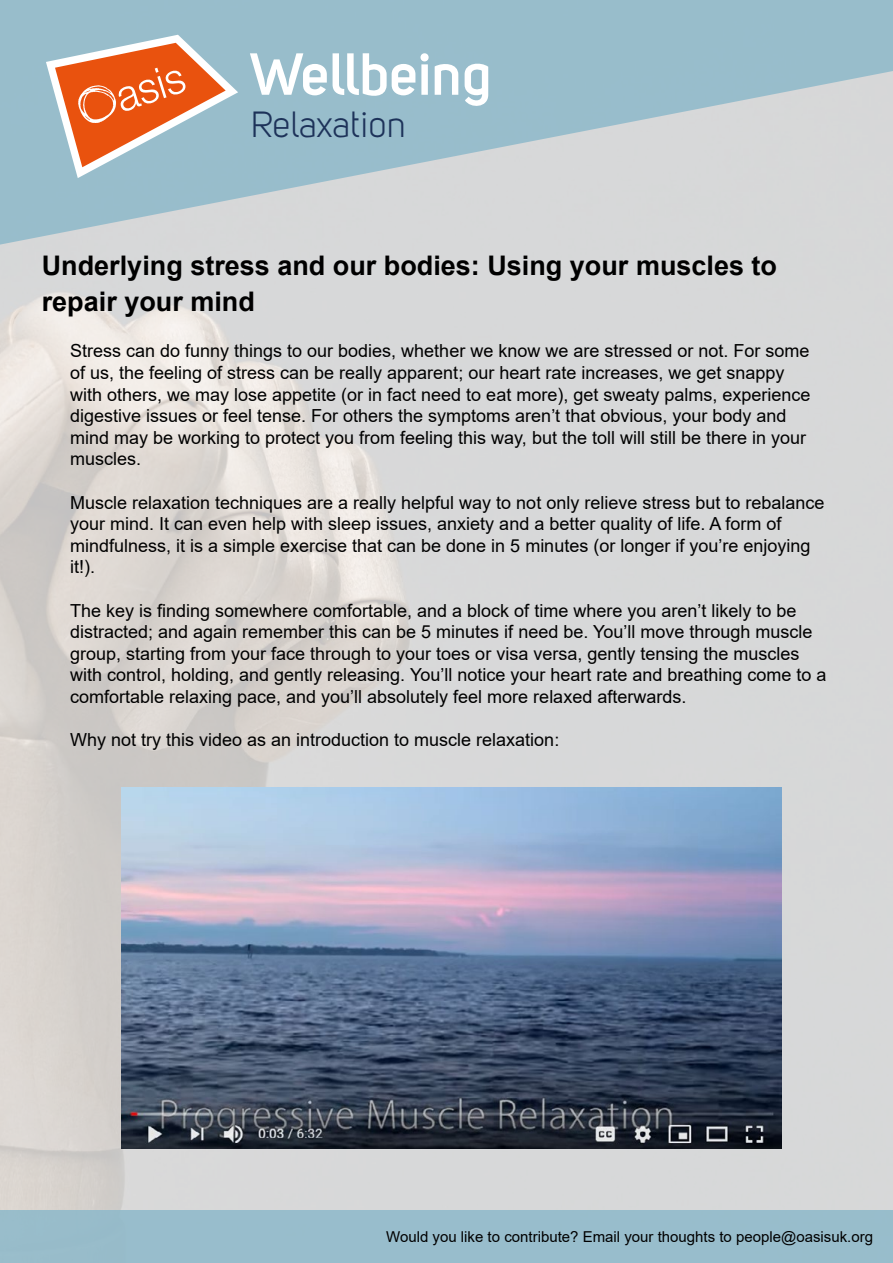
<style>
.page{position:relative;width:893px;height:1263px;background:#fff}
.page>*{position:absolute;margin:0;border:0;box-sizing:border-box;transform-origin:0 0}
.t1{font:700 58.5px "Uni Sans Semi";color:#fff}
.t2{font:36px "Uni Sans Book";color:#1d3259}
.t3{font:700 27px/36px "Arial";color:#000}
.t4{font:18px/21.6px "Arial";color:#000}
.t5{font:15px "Arial";color:#000}
</style>
<div class="page">
<img style="left:0;top:255px;width:893px;height:955px">
<svg style="left:0;top:0;width:893px;height:255px;background:#b3c8d0"></svg>
<div style="left:0;top:1210px;width:893px;height:53px;background:#98bdcc"></div>
<svg style="left:46px;top:35px;width:192px;height:143px;background:#c89d88"></svg>
<img style="left:122px;top:787px;width:659px;height:362px">
<h1 class="t1" style="left:251px;top:39px;width:243px">Wellbeing</h1>
<h2 class="t2" style="left:251px;top:104px;width:156px">Relaxation</h2>
<h3 class="t3" style="left:42px;top:247px;width:737px">Underlying stress and our bodies: Using your muscles to repair your mind</h3>
<p class="t4" style="left:70px;top:340px;width:742px">Stress can do funny things to our bodies, whether we know we are stressed or not. For some of us, the feeling of stress can be really apparent; our heart rate increases, we get snappy with others, we may lose appetite (or in fact need to eat more), get sweaty palms, experience digestive issues or feel tense. For others the symptoms aren’t that obvious, your body and mind may be working to protect you from feeling this way, but the toll will still be there in your muscles.</p>
<p class="t4" style="left:70px;top:491px;width:756px">Muscle relaxation techniques are a really helpful way to not only relieve stress but to rebalance your mind. It can even help with sleep issues, anxiety and a better quality of life. A form of mindfulness, it is a simple exercise that can be done in 5 minutes (or longer if you’re enjoying it!).</p>
<p class="t4" style="left:70px;top:599px;width:758px">The key is finding somewhere comfortable, and a block of time where you aren’t likely to be distracted; and again remember this can be 5 minutes if need be. You’ll move through muscle group, starting from your face through to your toes or visa versa, gently tensing the muscles with control, holding, and gently releasing. You’ll notice your heart rate and breathing come to a comfortable relaxing pace, and you’ll absolutely feel more relaxed afterwards.</p>
<p class="t4" style="left:70px;top:729px;width:491px">Why not try this video as an introduction to muscle relaxation:</p>
<p class="t5" style="left:386px;top:1226px;width:488px">Would you like to contribute? Email your thoughts to people@oasisuk.org</p>
</div>
